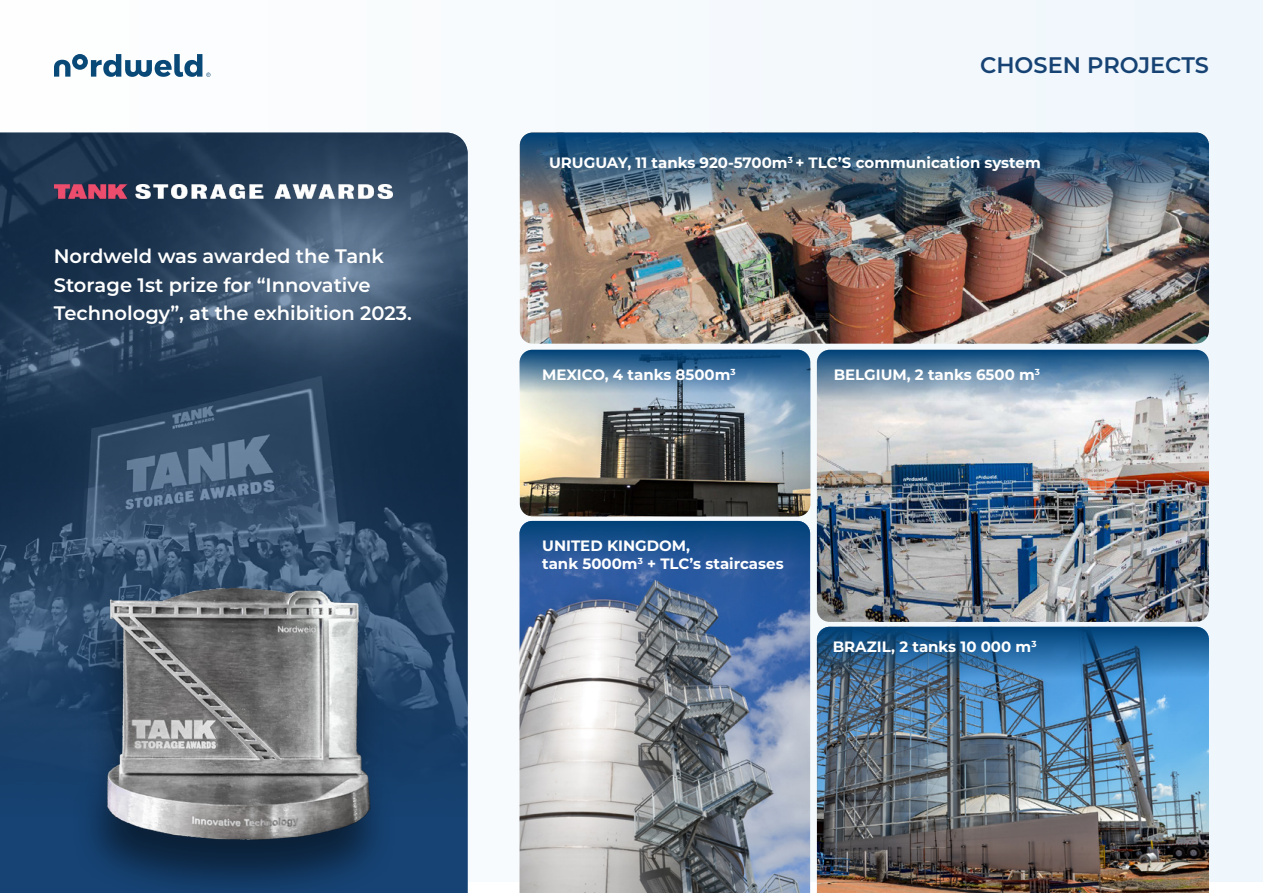
<style>
.page{position:relative;width:1263px;height:893px;background:#fff}
.page>*{position:absolute;margin:0;border:0;box-sizing:border-box;transform-origin:0 0}
.t1{font:600 22.5px "Montserrat";color:#164374}
.t2{font:600 19.5px/28.5px "Montserrat";color:#fff}
.t3{font:700 15px/18px "Montserrat";color:#fff}
</style>
<div class="page">
<div style="left:0;top:0;width:1263px;height:882px;background:#f0f7fc"></div>
<svg style="left:54px;top:54px;width:156px;height:23px"></svg>
<div style="left:0;top:816px;width:468px;height:77px;background:#164374"></div>
<img style="left:0;top:133px;width:468px;height:683px">
<img style="left:55px;top:184px;width:337px;height:15px">
<div style="left:71px;top:590px;width:326px;height:303px;background:#000;opacity:.51"></div>
<img style="left:79px;top:549px;width:319px;height:319px">
<img style="left:520px;top:133px;width:689px;height:211px">
<img style="left:817px;top:627px;width:392px;height:266px">
<img style="left:520px;top:350px;width:290px;height:166px">
<img style="left:817px;top:350px;width:392px;height:272px">
<img style="left:519px;top:521px;width:291px;height:372px">
<img style="left:520px;top:133px;width:689px;height:80px;border-radius:13px">
<svg style="left:519px;top:350px;width:291px;height:54px;background:#6189a9"></svg>
<svg style="left:817px;top:350px;width:392px;height:54px;background:#7293b0"></svg>
<svg style="left:519px;top:521px;width:291px;height:54px;background:#1d518f"></svg>
<svg style="left:817px;top:627px;width:392px;height:54px;background:#276396"></svg>
<h2 class="t2" style="left:54px;top:241px;width:360px">Nordweld was awarded the Tank<br>Storage 1st prize for “Innovative<br>Technology”, at the exhibition 2023.</h2>
<h1 class="t1" style="left:980px;top:49px;width:230px">CHOSEN PROJECTS</h1>
<p class="t3" style="left:549px;top:153px;width:493px">URUGUAY, 11 tanks 920-5700m<sup>3</sup> + TLC’S communication system</p>
<p class="t3" style="left:542px;top:364px;width:195px">MEXICO, 4 tanks 8500m<sup>3</sup></p>
<p class="t3" style="left:834px;top:364px;width:208px">BELGIUM, 2 tanks 6500 m<sup>3</sup></p>
<p class="t3" style="left:542px;top:536px;width:243px">UNITED KINGDOM,<br>tank 5000m<sup>3</sup> + TLC’s staircases</p>
<p class="t3" style="left:833px;top:637px;width:205px">BRAZIL, 2 tanks 10 000 m<sup>3</sup></p>
</div>
